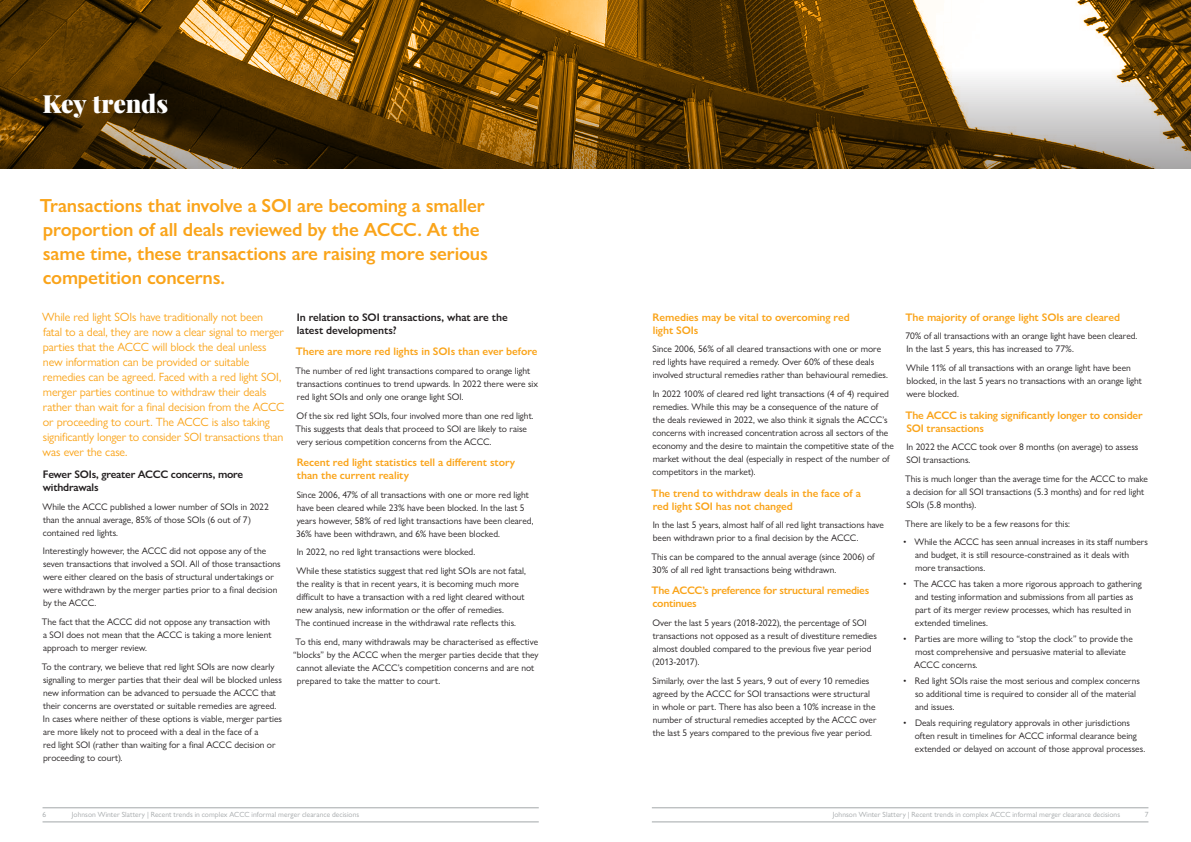
<style>
.page{position:relative;width:1191px;height:842px;background:#fff}
.page>*{position:absolute;margin:0;border:0;box-sizing:border-box;transform-origin:0 0}
.t1{font:900 25px "Playfair Display";color:#fff}
.t2{font:600 19px/24px "Gill Sans Nova";letter-spacing:-.01em;color:#faa41a}
.t3{font:12px/15px "Gill Sans Nova";letter-spacing:-.01em;color:#faa41a}
.t4{font:600 11px/13px "Gill Sans Nova";letter-spacing:-.005em;color:#faa41a}
.t5{font:600 11px/13px "Gill Sans Nova";letter-spacing:-.01em;color:#231f20}
.t6{font:600 11px/13px "Gill Sans Nova";letter-spacing:-.025em;color:#faa41a}
.t7{font:9.5px/13px "Gill Sans Nova";color:#231f20}
.t8{font:7.5px "Gill Sans Nova";letter-spacing:.005em;color:#a3a7a9}
</style>
<div class="page">
<hr style="left:43px;top:822px;width:496px;height:1px;background:#a3a7a9">
<hr style="left:43px;top:807px;width:496px;height:1px;background:#a3a7a9">
<svg style="left:0;top:0;width:1191px;height:168px;background:#7a5a27"></svg>
<hr style="left:652px;top:822px;width:496px;height:1px;background:#a3a7a9">
<hr style="left:652px;top:807px;width:496px;height:1px;background:#a3a7a9">
<h1 class="t1" style="left:43px;top:88px;width:127px">Key trends</h1>
<h2 class="t2" style="left:40px;top:194px;width:450px">Transactions that involve a SOI are becoming a smaller proportion of all deals reviewed by the ACCC. At the same time, these transactions are raising more serious competition concerns.</h2>
<p class="t3" style="left:42px;top:310px;width:244px">While red light SOIs have traditionally not been fatal to a deal, they are now a clear signal to merger parties that the ACCC will block the deal unless new information can be provided or suitable remedies can be agreed. Faced with a red light SOI, merger parties continue to withdraw their deals rather than wait for a final decision from the ACCC or proceeding to court. The ACCC is also taking significantly longer to consider SOI transactions than was ever the case.</p>
<p class="t5" style="left:43px;top:468px;width:202px">Fewer SOIs, greater ACCC concerns, more withdrawals</p>
<p class="t7" style="left:43px;top:500px;width:228px">While the ACCC published a lower number of SOIs in 2022 than the annual average, 85% of those SOIs (6 out of 7) contained red lights.</p>
<p class="t7" style="left:43px;top:544px;width:239px">Interestingly however, the ACCC did not oppose any of the seven transactions that involved a SOI. All of those transactions were either cleared on the basis of structural undertakings or were withdrawn by the merger parties prior to a final decision by the ACCC.</p>
<p class="t7" style="left:42px;top:615px;width:231px">The fact that the ACCC did not oppose any transaction with a SOI does not mean that the ACCC is taking a more lenient approach to merger review.</p>
<p class="t7" style="left:42px;top:660px;width:242px">To the contrary, we believe that red light SOIs are now clearly signalling to merger parties that their deal will be blocked unless new information can be advanced to persuade the ACCC that their concerns are overstated or suitable remedies are agreed.<br>In cases where neither of these options is viable, merger parties are more likely not to proceed with a deal in the face of a<br>red light SOI (rather than waiting for a final ACCC decision or proceeding to court).</p>
<p class="t5" style="left:297px;top:310px;width:212px">In relation to SOI transactions, what are the latest developments?</p>
<p class="t4" style="left:296px;top:345px;width:243px">There are more red lights in SOIs than ever before</p>
<p class="t7" style="left:296px;top:364px;width:244px">The number of red light transactions compared to orange light transactions continues to trend upwards. In 2022 there were six red light SOIs and only one orange light SOI.</p>
<p class="t7" style="left:296px;top:409px;width:240px">Of the six red light SOIs, four involved more than one red light.<br>This suggests that deals that proceed to SOI are likely to raise very serious competition concerns from the ACCC.</p>
<p class="t4" style="left:297px;top:456px;width:220px">Recent red light statistics tell a different story than the current reality</p>
<p class="t7" style="left:296px;top:488px;width:239px">Since 2006, 47% of all transactions with one or more red light have been cleared while 23% have been blocked. In the last 5 years however, 58% of red light transactions have been cleared, 36% have been withdrawn, and 6% have been blocked.</p>
<p class="t7" style="left:296px;top:543px;width:231px;line-height:18.7px">In 2022, no red light transactions were blocked.<br>While these statistics suggest that red light SOIs are not fatal,</p>
<p class="t7" style="left:296px;top:577px;width:230px">the reality is that in recent years, it is becoming much more difficult to have a transaction with a red light cleared without new analysis, new information or the offer of remedies.<br>The continued increase in the withdrawal rate reflects this.</p>
<p class="t7" style="left:296px;top:635px;width:244px">To this end, many withdrawals may be characterised as effective</p>
<p class="t7" style="left:293px;top:648px;width:247px">“blocks” by the ACCC when the merger parties decide that they</p>
<p class="t7" style="left:297px;top:661px;width:239px">cannot alleviate the ACCC’s competition concerns and are not</p>
<p class="t7" style="left:297px;top:674px;width:145px">prepared to take the matter to court.</p>
<p class="t4" style="left:652px;top:310px;width:199px">Remedies may be vital to overcoming red light SOIs</p>
<p class="t7" style="left:652px;top:342px;width:237px">Since 2006, 56% of all cleared transactions with one or more red lights have required a remedy. Over 60% of these deals involved structural remedies rather than behavioural remedies.</p>
<p class="t7" style="left:652px;top:387px;width:243px">In 2022 100% of cleared red light transactions (4 of 4) required remedies. While this may be a consequence of the nature of<br>the deals reviewed in 2022, we also think it signals the ACCC’s concerns with increased concentration across all sectors of the economy and the desire to maintain the competitive state of the market without the deal (especially in respect of the number of competitors in the market).</p>
<p class="t4" style="left:651px;top:486px;width:211px">The trend to withdraw deals in the face of a red light SOI has not changed</p>
<p class="t7" style="left:652px;top:518px;width:233px">In the last 5 years, almost half of all red light transactions have been withdrawn prior to a final decision by the ACCC.</p>
<p class="t7" style="left:651px;top:550px;width:225px">This can be compared to the annual average (since 2006) of<br>30% of all red light transactions being withdrawn.</p>
<p class="t6" style="left:651px;top:584px;width:219px">The ACCC’s preference for structural remedies continues</p>
<p class="t7" style="left:652px;top:616px;width:226px">Over the last 5 years (2018-2022), the percentage of SOI transactions not opposed as a result of divestiture remedies almost doubled compared to the previous five year period (2013-2017).</p>
<p class="t7" style="left:652px;top:674px;width:225px">Similarly, over the last 5 years, 9 out of every 10 remedies agreed by the ACCC for SOI transactions were structural in whole or part. There has also been a 10% increase in the number of structural remedies accepted by the ACCC over the last 5 years compared to the previous five year period.</p>
<p class="t4" style="left:905px;top:310px;width:216px">The majority of orange light SOIs are cleared</p>
<p class="t7" style="left:905px;top:329px;width:233px">70% of all transactions with an orange light have been cleared.<br>In the last 5 years, this has increased to 77%.</p>
<p class="t7" style="left:906px;top:361px;width:237px">While 11% of all transactions with an orange light have been blocked, in the last 5 years no transactions with an orange light were blocked.</p>
<p class="t4" style="left:905px;top:408px;width:239px">The ACCC is taking significantly longer to consider<br>SOI transactions</p>
<p class="t7" style="left:906px;top:440px;width:233px">In 2022 the ACCC took over 8 months (on average) to assess<br>SOI transactions.</p>
<p class="t7" style="left:905px;top:472px;width:244px">This is much longer than the average time for the ACCC to make a decision for all SOI transactions (5.3 months) and for red light<br>SOIs (5.8 months).</p>
<p class="t7" style="left:905px;top:517px;width:166px">There are likely to be a few reasons for this:</p>
<p class="t7" style="left:915px;top:535px;width:234px;text-indent:-12px">• While the ACCC has seen annual increases in its staff numbers and budget, it is still resource-constrained as it deals with more transactions.</p>
<p class="t7" style="left:915px;top:577px;width:228px;text-indent:-12px">• The ACCC has taken a more rigorous approach to gathering and testing information and submissions from all parties as part of its merger review processes, which has resulted in extended timelines.</p>
<p class="t7" style="left:914px;top:632px;width:220px;text-indent:-11px">• Parties are more willing to “stop the clock” to provide the most comprehensive and persuasive material to alleviate<br>ACCC concerns.</p>
<p class="t7" style="left:915px;top:674px;width:226px;text-indent:-12px">• Red light SOIs raise the most serious and complex concerns so additional time is required to consider all of the material and issues.</p>
<p class="t7" style="left:914px;top:716px;width:232px;text-indent:-12px">• Deals requiring regulatory approvals in other jurisdictions often result in timelines for ACCC informal clearance being extended or delayed on account of those approval processes.</p>
<p class="t8" style="left:43px;top:810px;width:5px">6</p>
<p class="t8" style="left:72px;top:810px;width:289px">Johnson Winter Slattery | Recent trends in complex ACCC informal merger clearance decisions</p>
<p class="t8" style="left:832px;top:810px;width:289px">Johnson Winter Slattery | Recent trends in complex ACCC informal merger clearance decisions</p>
<p class="t8" style="left:1144px;top:810px;width:5px">7</p>
</div>
